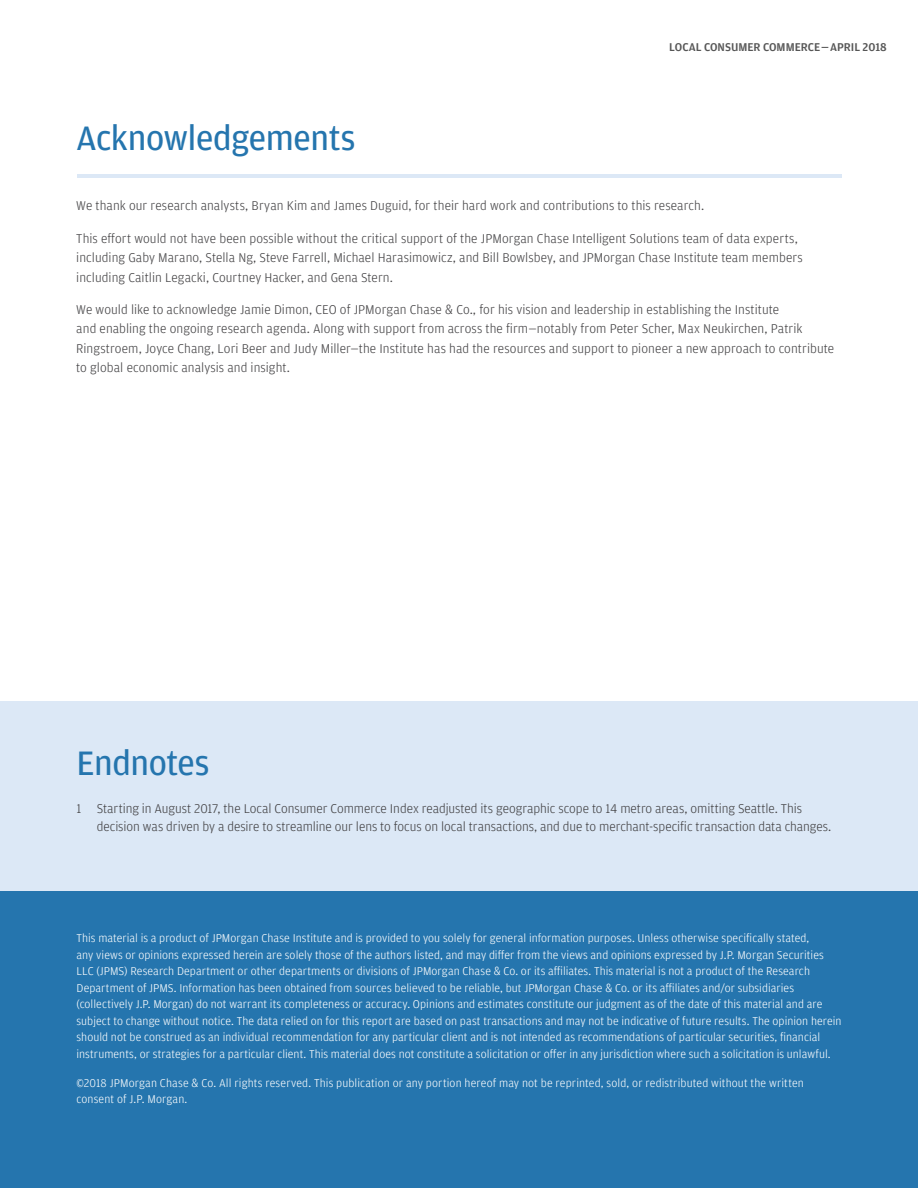
<style>
.page{position:relative;width:918px;height:1188px;background:#fff}
.page>*{position:absolute;margin:0;border:0;box-sizing:border-box;transform-origin:0 0}
.t1{font:36px "Amplitude";letter-spacing:-.01em;color:#2575ae}
.t2{font:300 13.5px/19.5px "Amplitude";letter-spacing:.005em;color:#414042}
.t3{font:300 12px/16.5px "Amplitude";letter-spacing:.005em;color:#fff}
.t4{font:500 12px "Amplitude";color:#565656}
</style>
<div class="page">
<hr style="left:77px;top:174px;width:764px;height:4px;background:#dce8f6">
<div style="left:0;top:701px;width:918px;height:191px;background:#dce8f6"></div>
<div style="left:0;top:892px;width:918px;height:296px;background:#2575ae"></div>
<h3 class="t1" style="left:76px;top:118px;width:281px">Acknowledgements</h3>
<p class="t4" style="left:669px;top:40px;width:219px">LOCAL CONSUMER COMMERCE—APRIL 2018</p>
<p class="t2" style="left:76px;top:196px;width:629px">We thank our research analysts, Bryan Kim and James Duguid, for their hard work and contributions to this research.</p>
<p class="t2" style="left:76px;top:228px;width:728px">This effort would not have been possible without the critical support of the JPMorgan Chase Intelligent Solutions team of data experts, including Gaby Marano, Stella Ng, Steve Farrell, Michael Harasimowicz, and Bill Bowlsbey, and JPMorgan Chase Institute team members including Caitlin Legacki, Courtney Hacker, and Gena Stern.</p>
<p class="t2" style="left:76px;top:300px;width:759px">We would like to acknowledge Jamie Dimon, CEO of JPMorgan Chase &amp; Co., for his vision and leadership in establishing the Institute<br>and enabling the ongoing research agenda. Along with support from across the firm—notably from Peter Scher, Max Neukirchen, Patrik Ringstroem, Joyce Chang, Lori Beer and Judy Miller—the Institute has had the resources and support to pioneer a new approach to contribute to global economic analysis and insight.</p>
<h3 class="t1" style="left:77px;top:743px;width:134px">Endnotes</h3>
<p class="t2" style="left:97px;top:800px;width:736px;line-height:18px;text-indent:-20px">1 Starting in August 2017, the Local Consumer Commerce Index readjusted its geographic scope to 14 metro areas, omitting Seattle. This decision was driven by a desire to streamline our lens to focus on local transactions, and due to merchant-specific transaction data changes.</p>
<p class="t3" style="left:77px;top:930px;width:766px">This material is a product of JPMorgan Chase Institute and is provided to you solely for general information purposes. Unless otherwise specifically stated,<br>any views or opinions expressed herein are solely those of the authors listed, and may differ from the views and opinions expressed by J.P. Morgan Securities LLC (JPMS) Research Department or other departments or divisions of JPMorgan Chase &amp; Co. or its affiliates. This material is not a product of the Research Department of JPMS. Information has been obtained from sources believed to be reliable, but JPMorgan Chase &amp; Co. or its affiliates and/or subsidiaries (collectively J.P. Morgan) do not warrant its completeness or accuracy. Opinions and estimates constitute our judgment as of the date of this material and are subject to change without notice. The data relied on for this report are based on past transactions and may not be indicative of future results. The opinion herein should not be construed as an individual recommendation for any particular client and is not intended as recommendations of particular securities, financial instruments, or strategies for a particular client. This material does not constitute a solicitation or offer in any jurisdiction where such a solicitation is unlawful.</p>
<p class="t3" style="left:77px;top:1075px;width:729px">©2018 JPMorgan Chase &amp; Co. All rights reserved. This publication or any portion hereof may not be reprinted, sold, or redistributed without the written consent of J.P. Morgan.</p>
</div>
